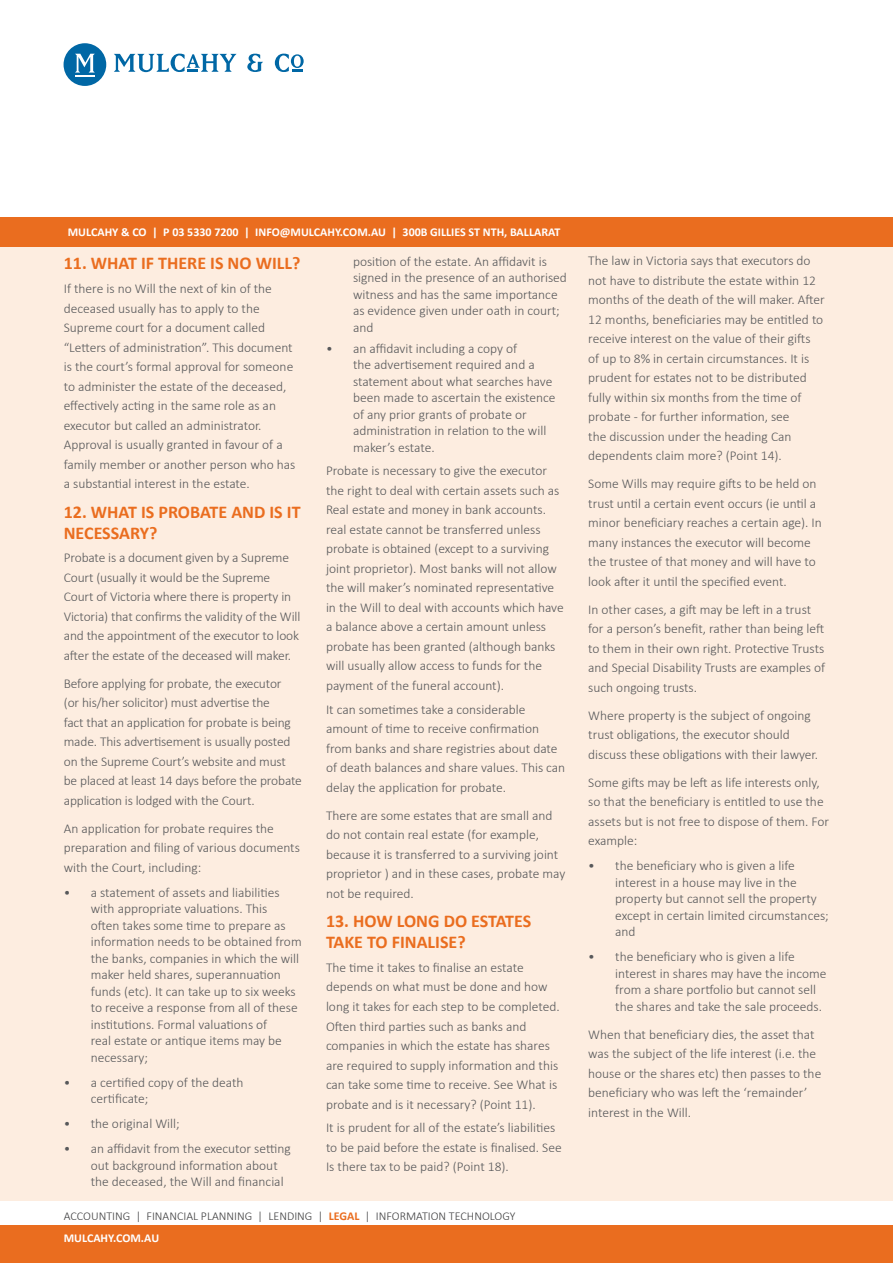
<style>
.page{position:relative;width:893px;height:1263px;background:#fff}
.page>*{position:absolute;margin:0;border:0;box-sizing:border-box;transform-origin:0 0}
.SH2_Orange{font:700 18px/21px "Calibri";color:#ea6d1f}
.B1_Grey{font:300 13.5px/19.5px "Calibri";color:#57585a}
.t1{font:700 12px "Calibri";color:#fff}
.Footer_Departments{font:300 12px "Calibri";color:#3e3e3f}
.s1{font-weight:700;color:#ea6d1f}
</style>
<div class="page">
<div style="left:0;top:247px;width:893px;height:954px;background:#fdede0"></div>
<div style="left:0;top:217px;width:893px;height:30px;background:#ea6d1f"></div>
<div style="left:64px;top:43px;width:42px;height:43px;background:#0067a5;border-radius:50%"></div>
<svg style="left:75px;top:54px;width:20px;height:23px"></svg>
<svg style="left:114px;top:54px;width:123px;height:18px"></svg>
<svg style="left:247px;top:54px;width:16px;height:18px"></svg>
<svg style="left:275px;top:54px;width:29px;height:18px"></svg>
<div style="left:0;top:1225px;width:893px;height:38px;background:#ea6d1f"></div>
<p class="t1" style="left:68px;top:224px;width:494px">MULCAHY &amp; CO | P 03 5330 7200 | INFO@MULCAHY.COM.AU | 300B GILLIES ST NTH, BALLARAT</p>
<p class="SH2_Orange" style="left:64px;top:253px;width:238px">11. WHAT IF THERE IS NO WILL?</p>
<p class="B1_Grey" style="left:64px;top:278px;width:233px">If there is no Will the next of kin of the deceased usually has to apply to the Supreme court for a document called “Letters of administration”. This document is the court’s formal approval for someone to administer the estate of the deceased, effectively acting in the same role as an executor but called an administrator.<br>Approval is usually granted in favour of a family member or another person who has a substantial interest in the estate.</p>
<p class="SH2_Orange" style="left:64px;top:501px;width:238px">12. WHAT IS PROBATE AND IS IT<br>NECESSARY?</p>
<p class="B1_Grey" style="left:64px;top:547px;width:238px">Probate is a document given by a Supreme Court (usually it would be the Supreme Court of Victoria where there is property in Victoria) that confirms the validity of the Will and the appointment of the executor to look after the estate of the deceased will maker.</p>
<p class="B1_Grey" style="left:64px;top:673px;width:240px">Before applying for probate, the executor<br>(or his/her solicitor) must advertise the<br>fact that an application for probate is being made. This advertisement is usually posted on the Supreme Court’s website and must be placed at least 14 days before the probate application is lodged with the Court.</p>
<p class="B1_Grey" style="left:64px;top:818px;width:238px">An application for probate requires the preparation and filing of various documents with the Court, including:</p>
<p class="B1_Grey" style="left:91px;top:883px;width:212px;line-height:16.5px;text-indent:-27px">• a statement of assets and liabilities with appropriate valuations. This<br>often takes some time to prepare as information needs to be obtained from the banks, companies in which the will maker held shares, superannuation funds (etc). It can take up to six weeks to receive a response from all of these institutions. Formal valuations of<br>real estate or antique items may be necessary;</p>
<p class="B1_Grey" style="left:91px;top:1073px;width:154px;line-height:16.5px;text-indent:-27px">• a certified copy of the death certificate;</p>
<p class="B1_Grey" style="left:64px;top:1113px;width:117px">• the original Will;</p>
<p class="B1_Grey" style="left:91px;top:1140px;width:201px;line-height:16.5px;text-indent:-27px">• an affidavit from the executor setting out background information about the deceased, the Will and financial</p>
<p class="B1_Grey" style="left:353px;top:252px;width:215px;line-height:16.5px">position of the estate. An affidavit is signed in the presence of an authorised witness and has the same importance as evidence given under oath in court; and</p>
<p class="B1_Grey" style="left:353px;top:339px;width:204px;line-height:16.5px;text-indent:-27px">• an affidavit including a copy of<br>the advertisement required and a statement about what searches have been made to ascertain the existence of any prior grants of probate or administration in relation to the will maker’s estate.</p>
<p class="B1_Grey" style="left:326px;top:460px;width:239px">Probate is necessary to give the executor the right to deal with certain assets such as Real estate and money in bank accounts. real estate cannot be transferred unless probate is obtained (except to a surviving joint proprietor). Most banks will not allow the will maker’s nominated representative in the Will to deal with accounts which have a balance above a certain amount unless probate has been granted (although banks will usually allow access to funds for the payment of the funeral account).</p>
<p class="B1_Grey" style="left:326px;top:699px;width:241px">It can sometimes take a considerable amount of time to receive confirmation from banks and share registries about date of death balances and share values. This can delay the application for probate.</p>
<p class="B1_Grey" style="left:326px;top:805px;width:241px">There are some estates that are small and do not contain real estate (for example, because it is transferred to a surviving joint proprietor ) and in these cases, probate may not be required.</p>
<p class="SH2_Orange" style="left:326px;top:911px;width:207px">13. HOW LONG DO ESTATES<br>TAKE TO FINALISE?</p>
<p class="B1_Grey" style="left:326px;top:957px;width:235px">The time it takes to finalise an estate depends on what must be done and how long it takes for each step to be completed.<br>Often third parties such as banks and companies in which the estate has shares are required to supply information and this can take some time to receive. See What is probate and is it necessary? (Point 11).</p>
<p class="B1_Grey" style="left:326px;top:1117px;width:237px">It is prudent for all of the estate’s liabilities to be paid before the estate is finalised. See<br>Is there tax to be paid? (Point 18).</p>
<p class="Footer_Departments" style="left:64px;top:1208px;width:453px">ACCOUNTING | FINANCIAL PLANNING | LENDING | <span class="s1">LEGAL</span> | INFORMATION TECHNOLOGY</p>
<p class="t1" style="left:64px;top:1230px;width:97px">MULCAHY.COM.AU</p>
<p class="B1_Grey" style="left:588px;top:250px;width:238px">The law in Victoria says that executors do not have to distribute the estate within 12 months of the death of the will maker. After 12 months, beneficiaries may be entitled to receive interest on the value of their gifts of up to 8% in certain circumstances. It is prudent for estates not to be distributed fully within six months from the time of probate - for further information, see<br>the discussion under the heading Can dependents claim more? (Point 14).</p>
<p class="B1_Grey" style="left:588px;top:473px;width:235px">Some Wills may require gifts to be held on trust until a certain event occurs (ie until a minor beneficiary reaches a certain age). In many instances the executor will become the trustee of that money and will have to look after it until the specified event.</p>
<p class="B1_Grey" style="left:588px;top:599px;width:238px">In other cases, a gift may be left in a trust for a person’s benefit, rather than being left to them in their own right. Protective Trusts and Special Disability Trusts are examples of such ongoing trusts.</p>
<p class="B1_Grey" style="left:588px;top:705px;width:231px">Where property is the subject of ongoing trust obligations, the executor should discuss these obligations with their lawyer.</p>
<p class="B1_Grey" style="left:588px;top:772px;width:242px">Some gifts may be left as life interests only, so that the beneficiary is entitled to use the assets but is not free to dispose of them. For example:</p>
<p class="B1_Grey" style="left:615px;top:857px;width:215px;line-height:16.5px;text-indent:-27px">• the beneficiary who is given a life interest in a house may live in the property but cannot sell the property except in certain limited circumstances; and</p>
<p class="B1_Grey" style="left:615px;top:948px;width:213px;line-height:16.5px;text-indent:-27px">• the beneficiary who is given a life interest in shares may have the income from a share portfolio but cannot sell the shares and take the sale proceeds.</p>
<p class="B1_Grey" style="left:588px;top:1024px;width:235px">When that beneficiary dies, the asset that was the subject of the life interest (i.e. the house or the shares etc) then passes to the beneficiary who was left the ‘remainder’ interest in the Will.</p>
</div>
